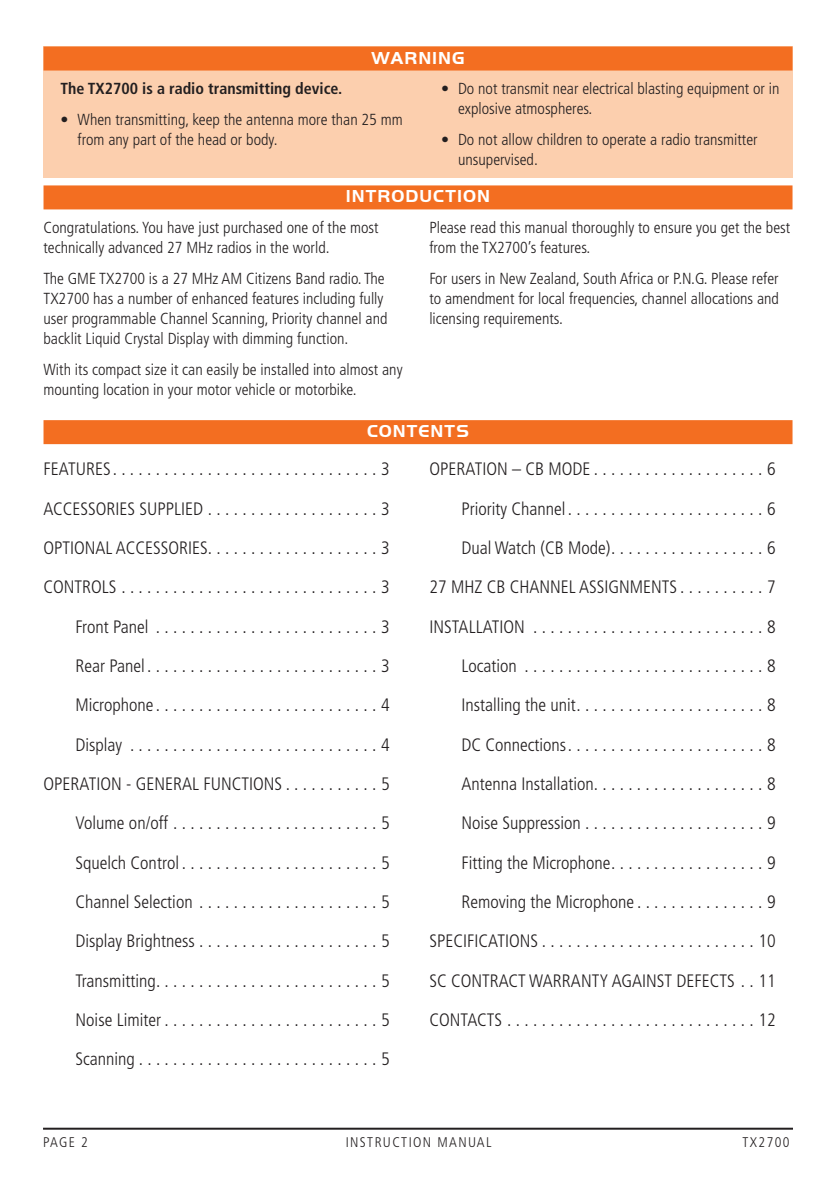
<style>
.page{position:relative;width:838px;height:1187px;background:#fff}
.page>*{position:absolute;margin:0;border:0;box-sizing:border-box;transform-origin:0 0}
.t1{font:300 condensed 18px/39.4px "Frutiger LT";color:#231f20;text-align:right}
.t2{font:700 18px "Handel Gothic EF";letter-spacing:.06em;color:#fff}
.t3{font:300 condensed 16px/20px "Frutiger LT";color:#231f20}
.t4{font:700 condensed 16px "Frutiger LT";color:#231f20}
.t5{font:300 condensed 14px "Frutiger LT";letter-spacing:.1em;color:#231f20}
</style>
<div class="page">
<hr style="left:43px;top:1128px;width:749px;height:2px;background:#231f20">
<div style="left:43px;top:46px;width:749px;height:131px;background:#fccfae"></div>
<div style="left:43px;top:47px;width:749px;height:24px;background:#f36e21"></div>
<div style="left:43px;top:185px;width:749px;height:24px;background:#f36e21"></div>
<div style="left:43px;top:420px;width:749px;height:24px;background:#f36e21"></div>
<p class="t2" style="left:371px;top:47px;width:95px">WARNING</p>
<p class="t3" style="left:458px;top:78px;width:323px;text-indent:-17px">• Do not transmit near electrical blasting equipment or in explosive atmospheres.</p>
<p class="t3" style="left:458px;top:130px;width:301px;text-indent:-17px">• Do not allow children to operate a radio transmitter unsupervised.</p>
<p class="t2" style="left:346px;top:186px;width:146px">INTRODUCTION</p>
<p class="t3" style="left:43px;top:217px;width:336px">Congratulations. You have just purchased one of the most technically advanced 27 MHz radios in the world.</p>
<p class="t3" style="left:43px;top:269px;width:345px">The GME TX2700 is a 27 MHz AM Citizens Band radio. The TX2700 has a number of enhanced features including fully user programmable Channel Scanning, Priority channel and backlit Liquid Crystal Display with dimming function.</p>
<p class="t3" style="left:43px;top:360px;width:360px">With its compact size it can easily be installed into almost any mounting location in your motor vehicle or motorbike.</p>
<p class="t4" style="left:60px;top:79px;width:283px">The TX2700 is a radio transmitting device.</p>
<p class="t3" style="left:77px;top:110px;width:326px;text-indent:-17px">• When transmitting, keep the antenna more than 25 mm from any part of the head or body.</p>
<p class="t3" style="left:429px;top:217px;width:362px">Please read this manual thoroughly to ensure you get the best from the TX2700’s features.</p>
<p class="t3" style="left:429px;top:269px;width:351px;text-align:justify">For users in New Zealand, South Africa or P.N.G. Please refer to amendment for local frequencies, channel allocations and licensing requirements.</p>
<p class="t2" style="left:367px;top:421px;width:103px">CONTENTS</p>
<p class="t1" style="left:43px;top:450px;width:348px">FEATURES . . . . . . . . . . . . . . . . . . . . . . . . . . . . . . . 3<br>ACCESSORIES SUPPLIED . . . . . . . . . . . . . . . . . . . . 3<br>OPTIONAL ACCESSORIES . . . . . . . . . . . . . . . . . . . . 3<br>CONTROLS . . . . . . . . . . . . . . . . . . . . . . . . . . . . . . 3<br>Front Panel . . . . . . . . . . . . . . . . . . . . . . . . . . 3<br>Rear Panel . . . . . . . . . . . . . . . . . . . . . . . . . . . 3<br>Microphone . . . . . . . . . . . . . . . . . . . . . . . . . . 4<br>Display . . . . . . . . . . . . . . . . . . . . . . . . . . . . . 4<br>OPERATION - GENERAL FUNCTIONS . . . . . . . . . . . 5<br>Volume on/off . . . . . . . . . . . . . . . . . . . . . . . . 5<br>Squelch Control . . . . . . . . . . . . . . . . . . . . . . . 5<br>Channel Selection . . . . . . . . . . . . . . . . . . . . . 5<br>Display Brightness . . . . . . . . . . . . . . . . . . . . . 5<br>Transmitting . . . . . . . . . . . . . . . . . . . . . . . . . . 5<br>Noise Limiter . . . . . . . . . . . . . . . . . . . . . . . . . 5<br>Scanning . . . . . . . . . . . . . . . . . . . . . . . . . . . . 5</p>
<p class="t1" style="left:429px;top:450px;width:348px">OPERATION – CB MODE . . . . . . . . . . . . . . . . . . . . 6<br>Priority Channel . . . . . . . . . . . . . . . . . . . . . . . 6<br>Dual Watch (CB Mode) . . . . . . . . . . . . . . . . . . 6<br>27 MHZ CB CHANNEL ASSIGNMENTS . . . . . . . . . . 7<br>INSTALLATION . . . . . . . . . . . . . . . . . . . . . . . . . . . 8<br>Location . . . . . . . . . . . . . . . . . . . . . . . . . . . . 8<br>Installing the unit . . . . . . . . . . . . . . . . . . . . . . 8<br>DC Connections . . . . . . . . . . . . . . . . . . . . . . . 8<br>Antenna Installation. . . . . . . . . . . . . . . . . . . . 8<br>Noise Suppression . . . . . . . . . . . . . . . . . . . . . 9<br>Fitting the Microphone . . . . . . . . . . . . . . . . . . 9<br>Removing the Microphone . . . . . . . . . . . . . . . 9<br>SPECIFICATIONS . . . . . . . . . . . . . . . . . . . . . . . . . 10<br>SC CONTRACT WARRANTY AGAINST DEFECTS . . 11<br>CONTACTS . . . . . . . . . . . . . . . . . . . . . . . . . . . . . 12</p>
<p class="t5" style="left:43px;top:1134px;width:46px">PAGE 2</p>
<p class="t5" style="left:345px;top:1134px;width:147px">INSTRUCTION MANUAL</p>
<p class="t5" style="left:742px;top:1134px;width:49px">TX2700</p>
</div>
